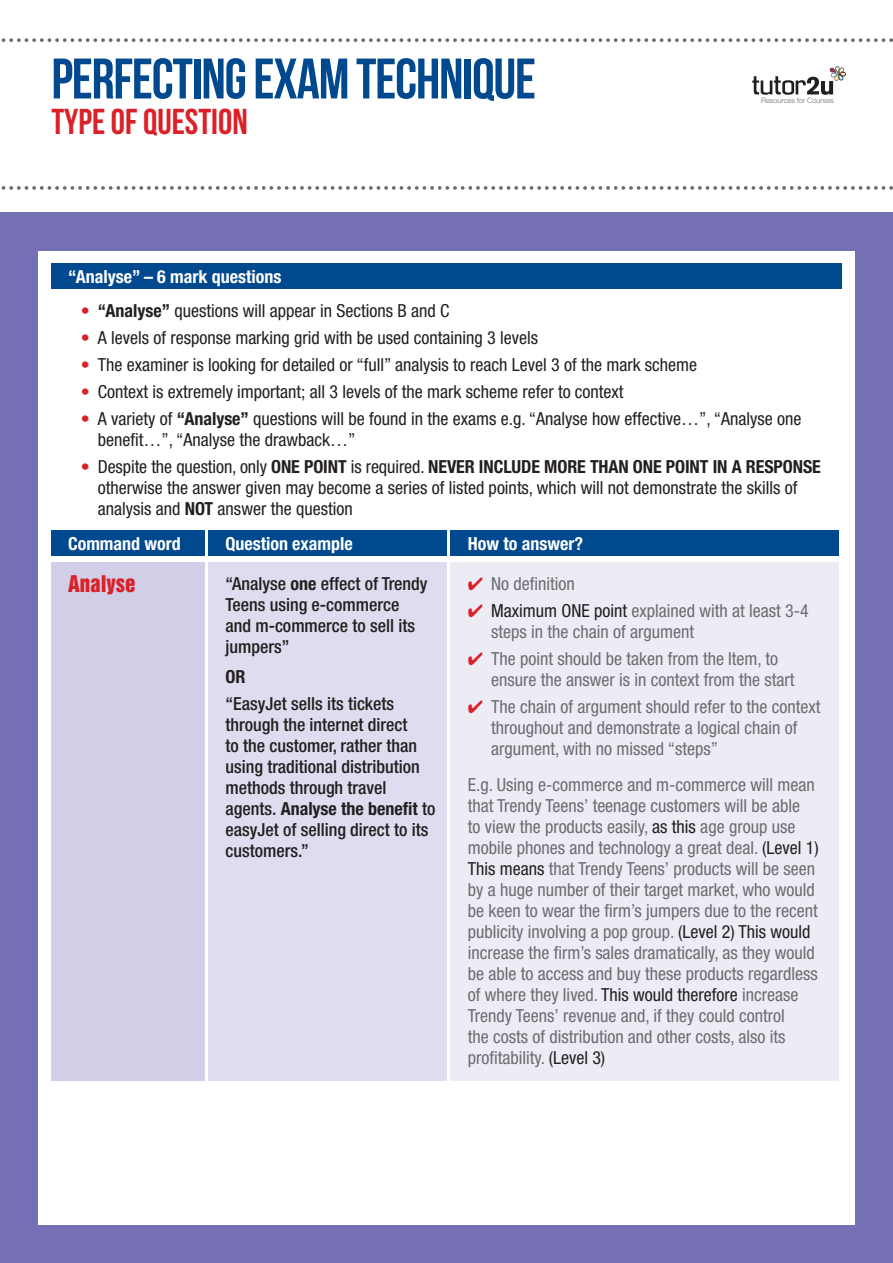
<style>
.page{position:relative;width:893px;height:1263px;background:#fff}
.page>*{position:absolute;margin:0;border:0;box-sizing:border-box;transform-origin:0 0}
.t1{font:57px "Bebas Neue";letter-spacing:-.02em;color:#01498e}
.t2{font:36px "Bebas Neue";color:#da2128}
.t3{font:21px "Helvetica Inserat";color:#da2128}
._57_Con_12_18_70__Bl{font:condensed 18px/21px "Helvetica Neue";color:#6c6d70}
._57_Con_12_14_Black{font:condensed 18px/21px "Helvetica Neue";color:#231f20}
.t4{font:500 condensed 18px/21px "Helvetica Neue";color:#231f20}
._57_Cond_12_14_70__B{font:condensed 18px/21px "Helvetica Neue";color:#6c6d70}
.t5{font:700 condensed 18px "Helvetica Neue";color:#fff}
.t6{font:700 condensed 18px "Helvetica Neue";color:#231f20}
.t7{font:300 7.5px "Helvetica Neue";letter-spacing:-.005em;color:#6c6d70}
.s1{color:#da2128}
.s2{font-weight:700}
.s3{color:#231f20}
</style>
<div class="page">
<svg style="left:1px;top:38px;width:892px;height:4px"></svg>
<svg style="left:1px;top:186px;width:892px;height:4px"></svg>
<svg style="left:752px;top:66px;width:94px;height:29px"></svg>
<div style="left:0;top:213px;width:893px;height:1050px;background:#756fb3"></div>
<div style="left:38px;top:251px;width:817px;height:974px;background:#fff"></div>
<div style="left:51px;top:264px;width:791px;height:25px;background:#01498e"></div>
<div style="left:51px;top:531px;width:153px;height:25px;background:#01498e"></div>
<div style="left:208px;top:531px;width:238px;height:25px;background:#01498e"></div>
<div style="left:451px;top:531px;width:388px;height:25px;background:#01498e"></div>
<div style="left:51px;top:563px;width:153px;height:518px;background:#d1cfe7"></div>
<div style="left:208px;top:563px;width:238px;height:518px;background:#dedcee"></div>
<div style="left:451px;top:563px;width:388px;height:518px;background:#ececf5"></div>
<p class="t1" style="left:51px;top:47px;width:486px">PERFECTING EXAM TECHNIQUE</p>
<p class="t2" style="left:51px;top:102px;width:198px">TYPE OF QUESTION</p>
<p class="t7" style="left:761px;top:96px;width:74px">Resources for Courses</p>
<p class="t5" style="left:68px;top:266px;width:215px">“Analyse” – 6 mark questions</p>
<p class="_57_Con_12_14_Black" style="left:81px;top:300px;width:370px"><span class="s1">•</span> <span class="s2">“Analyse”</span> questions will appear in Sections B and C</p>
<p class="_57_Con_12_14_Black" style="left:81px;top:327px;width:459px"><span class="s1">•</span> A levels of response marking grid with be used containing 3 levels</p>
<p class="_57_Con_12_14_Black" style="left:81px;top:354px;width:618px"><span class="s1">•</span> The examiner is looking for detailed or “full” analysis to reach Level 3 of the mark scheme</p>
<p class="_57_Con_12_14_Black" style="left:81px;top:381px;width:544px"><span class="s1">•</span> Context is extremely important; all 3 levels of the mark scheme refer to context</p>
<p class="_57_Con_12_14_Black" style="left:81px;top:408px;width:722px"><span class="s1">•</span> A variety of <span class="s2">“Analyse”</span> questions will be found in the exams e.g. “Analyse how effective…”, “Analyse one</p>
<p class="_57_Con_12_14_Black" style="left:98px;top:429px;width:259px">benefit…”, “Analyse the drawback…”</p>
<p class="_57_Con_12_14_Black" style="left:98px;top:456px;width:725px;text-indent:-17px"><span class="s1">•</span> Despite the question, only <span class="s2">ONE POINT</span> is required. <span class="s2">NEVER INCLUDE MORE THAN ONE POINT IN A RESPONSE </span>otherwise the answer given may become a series of listed points, which will not demonstrate the skills of analysis and <span class="s2">NOT</span> answer the question</p>
<p class="t5" style="left:68px;top:533px;width:114px">Command word</p>
<p class="t5" style="left:225px;top:533px;width:129px">Question example</p>
<p class="t5" style="left:468px;top:533px;width:117px">How to answer?</p>
<p class="t3" style="left:68px;top:571px;width:69px">Analyse</p>
<p class="t4" style="left:225px;top:573px;width:204px">“Analyse <span class="s2">one</span> effect of Trendy<br>Teens using e-commerce and m-commerce to sell its jumpers”</p>
<p class="t6" style="left:225px;top:665px;width:22px">OR</p>
<p class="t4" style="left:225px;top:693px;width:212px">“EasyJet sells its tickets through the internet direct<br>to the customer, rather than using traditional distribution methods through travel agents. <span class="s2">Analyse the benefit</span> to easyJet of selling direct to its customers.”</p>
<p class="_57_Con_12_18_70__Bl" style="left:468px;top:573px;width:109px"><span class="s1">✔</span> No definition</p>
<p class="_57_Con_12_18_70__Bl" style="left:491px;top:600px;width:319px;text-indent:-23px"><span class="s1">✔</span> <span class="s3">Maximum ONE point</span> explained with at least 3-4 steps in the chain of argument</p>
<p class="_57_Con_12_18_70__Bl" style="left:468px;top:648px;width:312px"><span class="s1">✔</span> The point should be taken from the Item, to</p>
<p class="_57_Cond_12_14_70__B" style="left:491px;top:669px;width:305px">ensure the answer is in context from the start</p>
<p class="_57_Con_12_18_70__Bl" style="left:468px;top:696px;width:354px"><span class="s1">✔</span> The chain of argument should refer to the context</p>
<p class="_57_Cond_12_14_70__B" style="left:491px;top:717px;width:308px">throughout and demonstrate a logical chain of argument, with no missed “steps”</p>
<p class="_57_Con_12_18_70__Bl" style="left:468px;top:774px;width:349px">E.g. Using e-commerce and m-commerce will mean that Trendy Teens’ teenage customers will be able</p>
<p class="_57_Con_12_18_70__Bl" style="left:468px;top:816px;width:353px">to view the products easily, <span class="s3">as this</span> age group use mobile phones and technology a great deal. <span class="s3">(Level 1)<br>This means</span> that Trendy Teens’ products will be seen by a huge number of their target market, who would be keen to wear the firm’s jumpers due to the recent publicity involving a pop group. <span class="s3">(Level 2) This would </span>increase the firm’s sales dramatically, as they would be able to access and buy these products regardless of where they lived. <span class="s3">This would therefore</span> increase Trendy Teens’ revenue and, if they could control<br>the costs of distribution and other costs, also its profitability. <span class="s3">(Level 3)</span></p>
</div>
